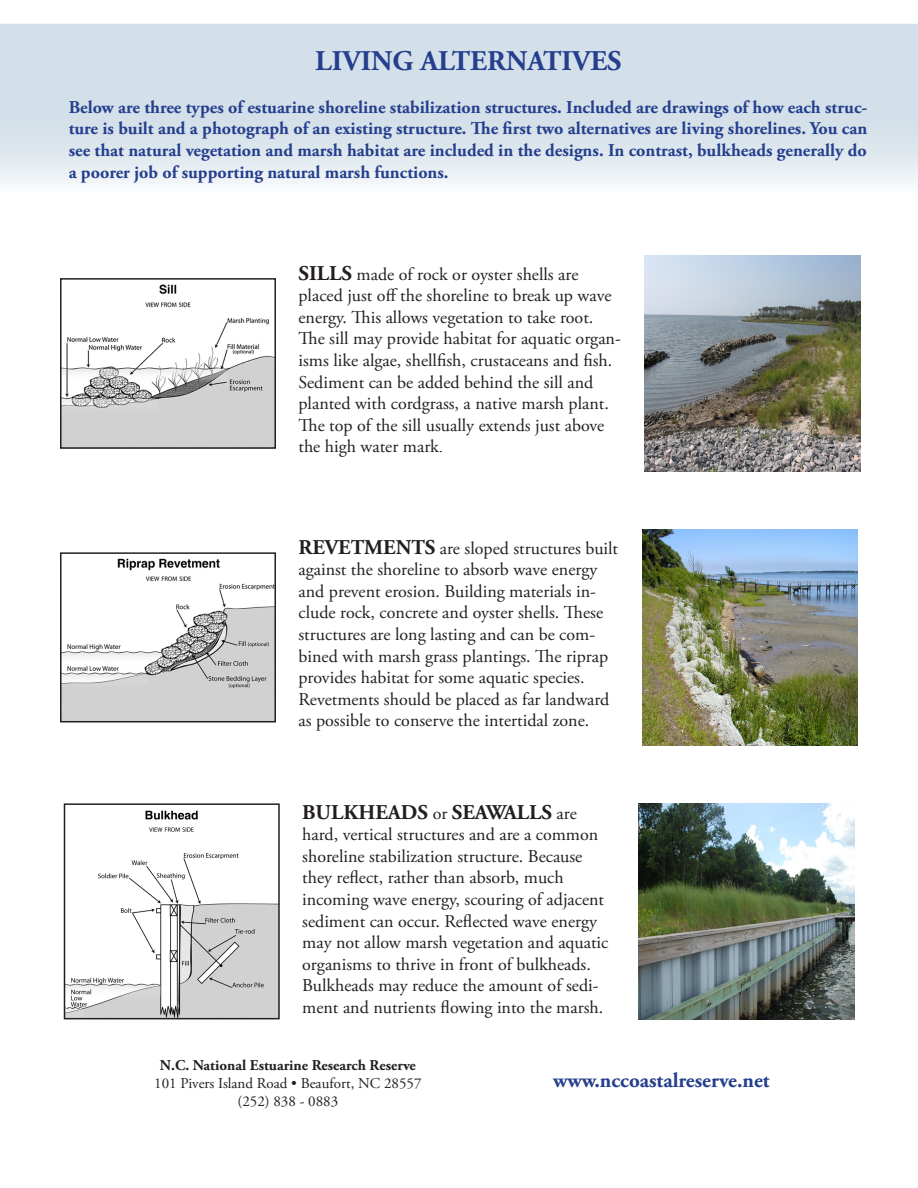
<style>
.page{position:relative;width:918px;height:1188px;background:#fff}
.page>*{position:absolute;margin:0;border:0;box-sizing:border-box;transform-origin:0 0}
.t1{font:700 28.5px "Adobe Garamond Pro";color:#253f8e}
.t2{font:700 21px "Adobe Garamond Pro";color:#253f8e}
.t3{font:700 21px "Adobe Garamond Pro";color:#231f20}
.t4{font:18px/21.6px "Adobe Garamond Pro";color:#231f20}
.t5{font:700 18px/21.6px "Adobe Garamond Pro";color:#253f8e;text-align:justify}
.t6{font:15px "Adobe Garamond Pro";color:#231f20}
.t7{font:700 15px "Adobe Garamond Pro";color:#231f20}
.s1{font-weight:700;font-size:21px}
.s2{font-family:"Times New Roman"}
.s3{font-weight:400;font-size:18px}
</style>
<div class="page">
<svg style="left:0;top:23px;width:918px;height:161px;background:#d9e3eb"></svg>
<img style="left:67px;top:810px;width:210px;height:206px">
<div style="left:64px;top:803px;width:216px;height:216px;border:2px solid #231f20"></div>
<img style="left:638px;top:803px;width:216px;height:216px">
<img style="left:63px;top:284px;width:210px;height:162px">
<div style="left:60px;top:278px;width:216px;height:171px;border:2px solid #231f20"></div>
<img style="left:644px;top:255px;width:216px;height:216px">
<img style="left:642px;top:529px;width:216px;height:216px">
<img style="left:63px;top:558px;width:210px;height:161px">
<div style="left:60px;top:552px;width:216px;height:170px;border:2px solid #231f20"></div>
<p class="t1" style="left:315px;top:44px;width:308px">LIVING ALTERNATIVES</p>
<p class="t5" style="left:69px;top:97px;width:800px">Below are three types of estuarine shoreline stabilization structures. Included are drawings of how each struc&shy;ture is built and a photograph of an existing structure. The first two alternatives are living shorelines. You can see that natural vegetation and marsh habitat are included in the designs. In contrast, bulkheads generally do a poorer job of supporting natural marsh functions.</p>
<p class="t4" style="left:299px;top:264px;width:324px"><span class="s1">SILLS</span> made of rock or oyster shells are placed just off the shoreline to break up wave energy. This allows vegetation to take root.<br>The sill may provide habitat for aquatic organ&shy;isms like algae, shellfish, crustaceans and fish.<br>Sediment can be added behind the sill and planted with cordgrass, a native marsh plant.<br>The top of the sill usually extends just above the high water mark<span class="s2">.</span></p>
<p class="t4" style="left:299px;top:538px;width:321px"><span class="s1">REVETMENTS</span> are sloped structures built against the shoreline to absorb wave energy and prevent erosion. Building materials in&shy;clude rock, concrete and oyster shells. These structures are long lasting and can be com&shy;bined with marsh grass plantings. The riprap provides habitat for some aquatic species.<br>Revetments should be placed as far landward as possible to conserve the intertidal zone.</p>
<p class="t3" style="left:302px;top:800px;width:276px">BULKHEADS <span class="s3">or</span> SEAWALLS <span class="s3">are</span></p>
<p class="t4" style="left:302px;top:824px;width:308px">hard, vertical structures and are a common shoreline stabilization structure. Because they reflect, rather than absorb, much incoming wave energy, scouring of adjacent sediment can occur. Reflected wave energy may not allow marsh vegetation and aquatic organisms to thrive in front of bulkheads.<br>Bulkheads may reduce the amount of sedi&shy;ment and nutrients flowing into the marsh.</p>
<p class="t7" style="left:160px;top:1056px;width:257px">N.C. National Estuarine Research Reserve</p>
<p class="t6" style="left:154px;top:1074px;width:269px">101 Pivers Island Road • Beaufort, NC 28557</p>
<p class="t6" style="left:238px;top:1092px;width:102px">(252) 838 - 0883</p>
<p class="t2" style="left:553px;top:1068px;width:218px">www.nccoastalreserve.net</p>
</div>
